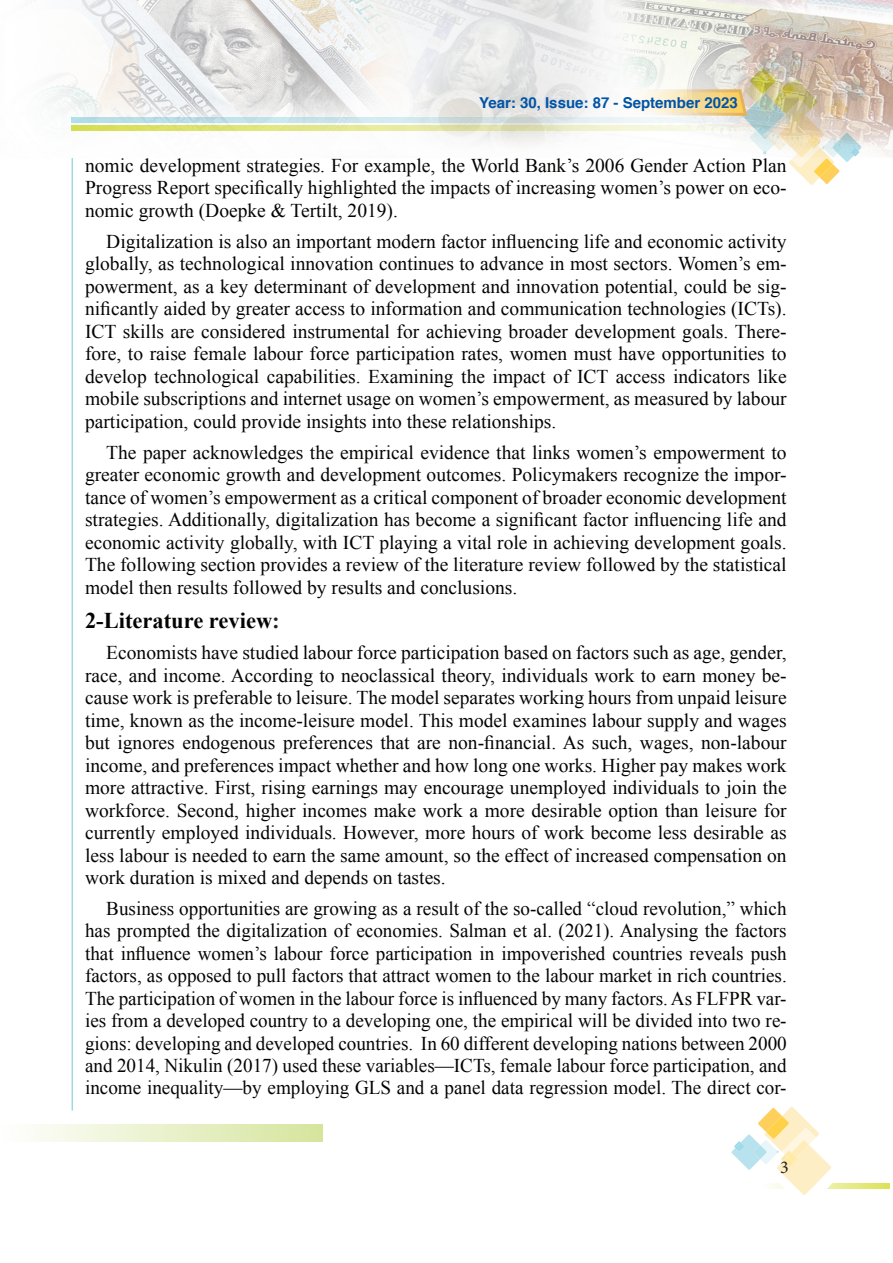
<style>
.page{position:relative;width:893px;height:1263px;background:#fff}
.page>*{position:absolute;margin:0;border:0;box-sizing:border-box;transform-origin:0 0}
.t1{font:700 22.5px "Times New Roman";color:#040503}
.t2{font:19.5px/22.5px "Times New Roman";color:#040503;text-align:justify}
.t3{font:18px "Minion Pro";color:#231f20}
.t4{font:700 15px "Helvetica";color:#0154a6}
.s1{color:#231f20}
</style>
<div class="page">
<div style="left:0;top:1125px;width:323px;height:17px;background:linear-gradient(to right,#fff,#d5e59d)"></div>
<hr style="left:72px;top:158px;width:1px;height:952px;background:#9cd9e6">
<svg style="left:846px;top:1183px;width:44px;height:5px"></svg>
<svg style="left:731px;top:1107px;width:115px;height:88px"></svg>
<img style="left:45px;top:0;width:848px;height:157px">
<svg style="left:623px;top:46px;width:243px;height:139px"></svg>
<p class="t4" style="left:479px;top:91px;width:260px">Year: 30, Issue: 87 - September 2023</p>
<p class="t2" style="left:85px;top:153px;width:703px">nomic development strategies. For example, the World Bank’s 2006 Gender Action Plan Progress Report specifically highlighted the impacts of increasing women’s power on eco&shy;nomic growth (Doepke &amp; Tertilt, 2019).</p>
<p class="t2" style="left:85px;top:229px;width:703px;text-indent:21px">Digitalization is also an important modern factor influencing life and economic activity globally, as technological innovation continues to advance in most sectors. Women’s em&shy;powerment, as a key determinant of development and innovation potential, could be sig&shy;nificantly aided by greater access to information and communication technologies (ICTs).<br>ICT skills are considered instrumental for achieving broader development goals. There&shy;fore, to raise female labour force participation rates, women must have opportunities to develop technological capabilities. Examining the impact of ICT access indicators like mobile subscriptions and internet usage on women’s empowerment, as measured by labour participation, could provide insights into these relationships.</p>
<p class="t2" style="left:85px;top:440px;width:703px;text-indent:21px">The paper acknowledges the empirical evidence that links women’s empowerment to greater economic growth and development outcomes. Policymakers recognize the impor&shy;tance of women’s empowerment as a critical component of broader economic development strategies. Additionally, digitalization has become a significant factor influencing life and economic activity globally, with ICT playing a vital role in achieving development goals.<br>The following section provides a review of the literature review followed by the statistical model then results followed by results and conclusions.</p>
<p class="t1" style="left:85px;top:605px;width:196px">2-Literature review<span class="s1">:</span></p>
<p class="t2" style="left:85px;top:641px;width:703px;text-indent:21px">Economists have studied labour force participation based on factors such as age, gender, race, and income. According to neoclassical theory, individuals work to earn money be&shy;cause work is preferable to leisure. The model separates working hours from unpaid leisure time, known as the income-leisure model. This model examines labour supply and wages but ignores endogenous preferences that are non-financial. As such, wages, non-labour income, and preferences impact whether and how long one works. Higher pay makes work more attractive. First, rising earnings may encourage unemployed individuals to join the workforce. Second, higher incomes make work a more desirable option than leisure for currently employed individuals. However, more hours of work become less desirable as less labour is needed to earn the same amount, so the effect of increased compensation on work duration is mixed and depends on tastes.</p>
<p class="t2" style="left:85px;top:897px;width:703px;text-indent:21px">Business opportunities are growing as a result of the so-called “cloud revolution,” which has prompted the digitalization of economies. Salman et al. (2021). Analysing the factors that influence women’s labour force participation in impoverished countries reveals push factors, as opposed to pull factors that attract women to the labour market in rich countries.<br>The participation of women in the labour force is influenced by many factors. As FLFPR var&shy;ies from a developed country to a developing one, the empirical will be divided into two re&shy;gions: developing and developed countries. In 60 different developing nations between 2000 and 2014, Nikulin (2017) used these variables—ICTs, female labour force participation, and income inequality—by employing GLS and a panel data regression model. The direct cor-</p>
<p class="t3" style="left:780px;top:1155px;width:10px">3</p>
</div>
